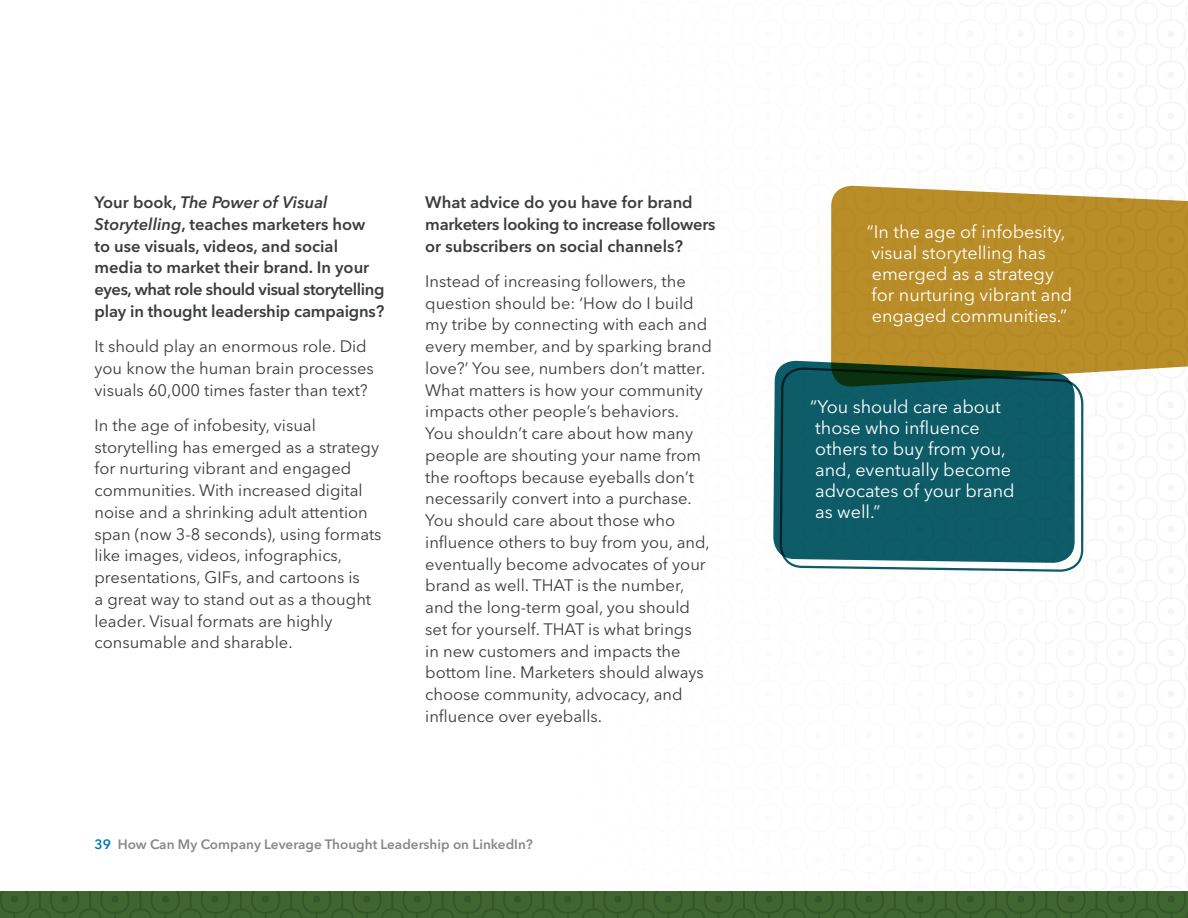
<style>
.page{position:relative;width:1188px;height:918px;background:#fff}
.page>*{position:absolute;margin:0;border:0;box-sizing:border-box;transform-origin:0 0}
.Callout{font:18px/21px "Avenir Next LT Pro";color:#fff}
.Body{font:16.5px/21.8px "Avenir Next LT Pro";color:#3a3c3e}
.Body-2{font:600 16.5px/21.8px "Avenir Next LT Pro";color:#3a3c3e}
.t1{font:600 13.5px "Avenir Next LT Pro";color:#86888a}
.s1{font-style:italic}
.s2{color:#0077b5}
</style>
<div class="page">
<svg style="left:0;top:891px;width:1188px;height:27px;background:#3d622e"></svg>
<div style="left:831px;top:185px;width:357px;height:188px;background:#b98d27"></div>
<svg style="left:773px;top:360px;width:302px;height:193px;background:#798459"></svg>
<svg style="left:779px;top:366px;width:306px;height:206px;background:#1e636b"></svg>
<p class="Body-2" style="left:94px;top:191px;width:292px">Your book, <span class="s1">The Power of Visual Storytelling</span>, teaches marketers how to use visuals, videos, and social media to market their brand. In your eyes, what role should visual storytelling play in thought leadership campaigns?</p>
<p class="Body" style="left:94px;top:335px;width:281px">It should play an enormous role. Did you know the human brain processes visuals 60,000 times faster than text?</p>
<p class="Body" style="left:94px;top:414px;width:289px">In the age of infobesity, visual storytelling has emerged as a strategy for nurturing vibrant and engaged communities. With increased digital noise and a shrinking adult attention span (now 3-8 seconds), using formats like images, videos, infographics, presentations, GIFs, and cartoons is<br>a great way to stand out as a thought leader. Visual formats are highly consumable and sharable.</p>
<p class="Body-2" style="left:425px;top:191px;width:292px">What advice do you have for brand marketers looking to increase followers or subscribers on social channels?</p>
<p class="Body" style="left:425px;top:270px;width:288px">Instead of increasing followers, the question should be: ‘How do I build my tribe by connecting with each and every member, and by sparking brand love?’ You see, numbers don’t matter.<br>What matters is how your community impacts other people’s behaviors.<br>You shouldn’t care about how many people are shouting your name from the rooftops because eyeballs don’t necessarily convert into a purchase.<br>You should care about those who influence others to buy from you, and, eventually become advocates of your brand as well. THAT is the number, and the long-term goal, you should set for yourself. THAT is what brings<br>in new customers and impacts the bottom line. Marketers should always choose community, advocacy, and influence over eyeballs.</p>
<p class="t1" style="left:94px;top:836px;width:440px"><span class="s2">39</span> How Can My Company Leverage Thought Leadership on LinkedIn?</p>
<p class="Callout" style="left:867px;top:221px;width:207px">“In the age of infobesity, visual storytelling has emerged as a strategy for nurturing vibrant and engaged communities.”</p>
<p class="Callout" style="left:810px;top:397px;width:206px">“You should care about those who influence others to buy from you, and, eventually become advocates of your brand as well.”</p>
</div>
